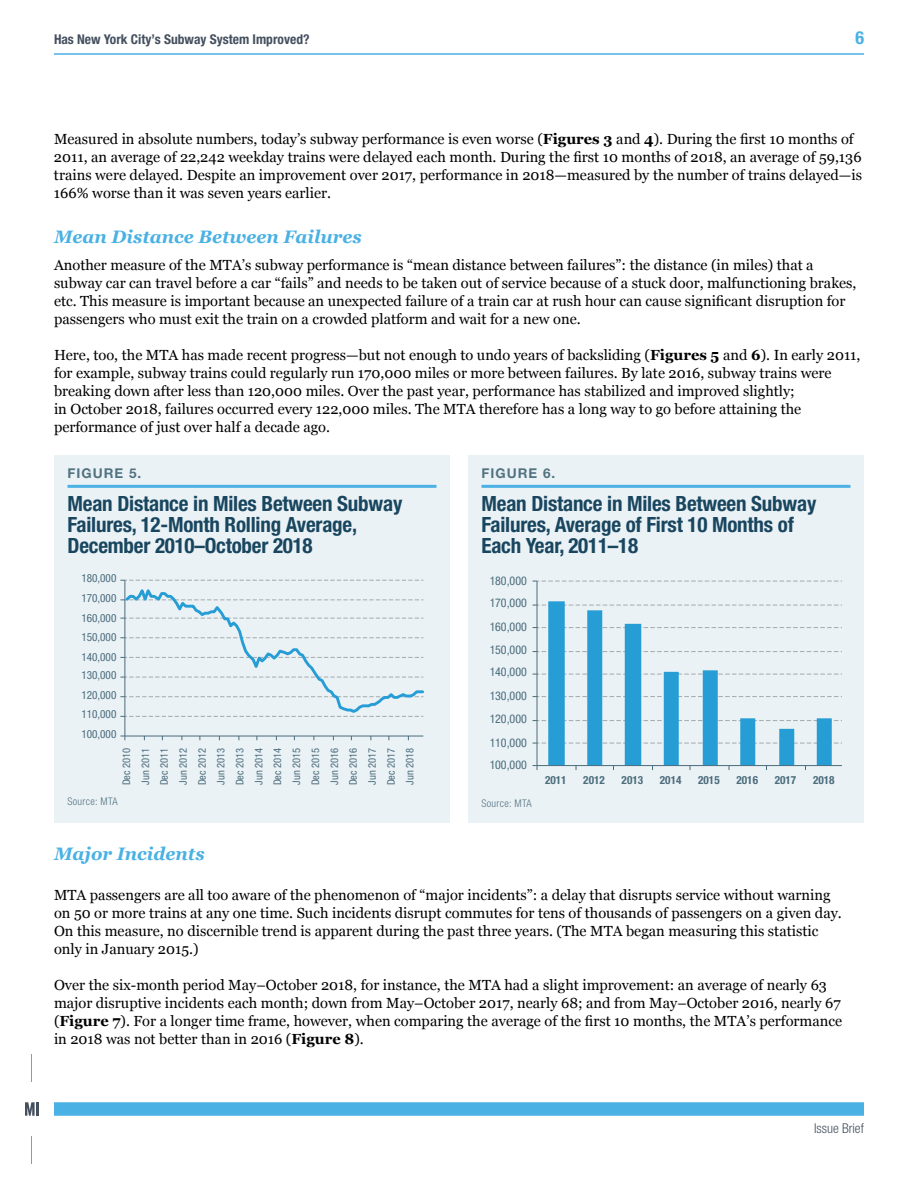
<style>
.page{position:relative;width:918px;height:1188px;background:#fff}
.page>*{position:absolute;margin:0;border:0;box-sizing:border-box;transform-origin:0 0}
.t1{font:700 condensed 21px/21px "Helvetica Neue LT Pro";letter-spacing:-.01em;color:#19465f}
.t2{font:italic 700 18px "Georgia";color:#4ab1e4}
.t3{font:700 condensed 18px "Helvetica Neue LT Pro";color:#4ab1e4}
.t4{font:14.7px/18px "Georgia";color:#000}
.t5{font:700 condensed 13.5px "Helvetica Neue LT Pro";color:#45505f}
.t6{font:700 13.5px "Helvetica Neue LT Pro";letter-spacing:.075em;color:#527381}
.t7{font:300 condensed 13.5px "Helvetica Neue LT Pro";color:#45505f}
.t8{font:condensed 12px "Helvetica Neue LT Std";color:#527381}
.t9{font:condensed 11.25px "Helvetica Neue LT Std";color:#527381}
.t10{font:700 condensed 11.25px "Helvetica Neue LT Std";color:#527381}
.t11{font:condensed 10.5px/18.9px "Helvetica Neue LT Std";color:#527381;text-align:justify}
.t12{font:300 condensed 10.5px "Helvetica Neue LT Pro";letter-spacing:.03em;color:#527381}
.s1{font-weight:700}
</style>
<div class="page">
<hr style="left:54px;top:53px;width:810px;height:2px;background:#4ab1e4">
<svg style="left:31px;top:1054px;width:1px;height:28px"></svg>
<svg style="left:31px;top:1136px;width:1px;height:28px"></svg>
<svg style="left:25px;top:1102px;width:10px;height:14px"></svg>
<hr style="left:36px;top:1102px;width:3px;height:14px;background:#45505f">
<div style="left:54px;top:1102px;width:810px;height:14px;background:#4ab1e4"></div>
<div style="left:54px;top:455px;width:396px;height:368px;background:#ebf2f6"></div>
<hr style="left:68px;top:485px;width:368px;height:3px;background:#4ab1e4">
<hr style="left:124px;top:580px;width:1px;height:156px;background:#527381">
<hr style="left:125px;top:736px;width:298px;height:1px;background:#527381">
<svg style="left:120px;top:580px;width:304px;height:137px"></svg>
<div style="left:468px;top:455px;width:396px;height:368px;background:#ebf2f6"></div>
<hr style="left:482px;top:485px;width:368px;height:3px;background:#4ab1e4">
<svg style="left:548px;top:601px;width:284px;height:164px"></svg>
<hr style="left:537px;top:581px;width:1px;height:185px;background:#527381">
<svg style="left:533px;top:743px;width:309px;height:1px"></svg>
<svg style="left:533px;top:720px;width:309px;height:1px"></svg>
<svg style="left:533px;top:696px;width:309px;height:1px"></svg>
<svg style="left:533px;top:674px;width:309px;height:1px"></svg>
<svg style="left:533px;top:651px;width:309px;height:1px"></svg>
<svg style="left:533px;top:627px;width:309px;height:1px"></svg>
<svg style="left:533px;top:605px;width:309px;height:1px"></svg>
<svg style="left:533px;top:581px;width:309px;height:1px"></svg>
<hr style="left:537px;top:765px;width:304px;height:1px;background:#527381">
<svg style="left:533px;top:765px;width:5px;height:5px"></svg>
<p class="t5" style="left:54px;top:31px;width:257px">Has New York City’s Subway System Improved?</p>
<p class="t3" style="left:855px;top:27px;width:10px">6</p>
<p class="t4" style="left:54px;top:129px;width:810px">Measured in absolute numbers, today’s subway performance is even worse (<span class="s1">Figures 3</span> and <span class="s1">4</span>). During the first 10 months of 2011, an average of 22,242 weekday trains were delayed each month. During the first 10 months of 2018, an average of 59,136 trains were delayed. Despite an improvement over 2017, performance in 2018—measured by the number of trains delayed—is 166% worse than it was seven years earlier.</p>
<p class="t2" style="left:54px;top:223px;width:309px">Mean Distance Between Failures</p>
<p class="t4" style="left:54px;top:255px;width:804px">Another measure of the MTA’s subway performance is “mean distance between failures”: the distance (in miles) that a subway car can travel before a car “fails” and needs to be taken out of service because of a stuck door, malfunctioning brakes, etc. This measure is important because an unexpected failure of a train car at rush hour can cause significant disruption for passengers who must exit the train on a crowded platform and wait for a new one.</p>
<p class="t4" style="left:54px;top:345px;width:808px">Here, too, the MTA has made recent progress—but not enough to undo years of backsliding (<span class="s1">Figures 5</span> and <span class="s1">6</span>). In early 2011, for example, subway trains could regularly run 170,000 miles or more between failures. By late 2016, subway trains were breaking down after less than 120,000 miles. Over the past year, performance has stabilized and improved slightly;<br>in October 2018, failures occurred every 122,000 miles. The MTA therefore has a long way to go before attaining the performance of just over half a decade ago.</p>
<p class="t6" style="left:68px;top:465px;width:75px">FIGURE 5.</p>
<h1 class="t1" style="left:68px;top:493px;width:336px">Mean Distance in Miles Between Subway<br>Failures, 12-Month Rolling Average,<br>December 2010–October 2018</h1>
<p class="t9" style="left:81px;top:572px;width:37px">180,000</p>
<p class="t9" style="left:81px;top:591px;width:37px">170,000</p>
<p class="t9" style="left:81px;top:611px;width:37px">160,000</p>
<p class="t9" style="left:81px;top:631px;width:37px">150,000</p>
<p class="t9" style="left:81px;top:650px;width:37px">140,000</p>
<p class="t9" style="left:81px;top:669px;width:37px">130,000</p>
<p class="t9" style="left:81px;top:688px;width:37px">120,000</p>
<p class="t9" style="left:81px;top:708px;width:37px">110,000</p>
<p class="t9" style="left:81px;top:728px;width:37px">100,000</p>
<p class="t11" style="left:117px;top:785px;width:39px;rotate:-90deg">Dec 2010<br>Jun 2011<br>Dec 2011<br>Jun 2012<br>Dec 2012<br>Jun 2013<br>Dec 2013<br>Jun 2014<br>Dec 2014<br>Jun 2015<br>Dec 2015<br>Jun 2016<br>Dec 2016<br>Jun 2017<br>Dec 2017<br>Jun 2018</p>
<p class="t12" style="left:68px;top:796px;width:52px">Source: MTA</p>
<p class="t6" style="left:482px;top:465px;width:75px">FIGURE 6.</p>
<h1 class="t1" style="left:482px;top:493px;width:336px">Mean Distance in Miles Between Subway<br>Failures, Average of First 10 Months of<br>Each Year, 2011–18</h1>
<p class="t8" style="left:489px;top:574px;width:39px">180,000</p>
<p class="t8" style="left:489px;top:596px;width:39px">170,000</p>
<p class="t8" style="left:489px;top:620px;width:39px">160,000</p>
<p class="t8" style="left:489px;top:643px;width:39px">150,000</p>
<p class="t8" style="left:489px;top:665px;width:39px">140,000</p>
<p class="t8" style="left:489px;top:689px;width:39px">130,000</p>
<p class="t8" style="left:489px;top:712px;width:39px">120,000</p>
<p class="t8" style="left:489px;top:736px;width:39px">110,000</p>
<p class="t8" style="left:489px;top:758px;width:39px">100,000</p>
<p class="t12" style="left:482px;top:797px;width:52px">Source: MTA</p>
<p class="t10" style="left:545px;top:774px;width:23px">2011</p>
<p class="t10" style="left:583px;top:774px;width:23px">2012</p>
<p class="t10" style="left:622px;top:774px;width:23px">2013</p>
<p class="t10" style="left:660px;top:774px;width:23px">2014</p>
<p class="t10" style="left:698px;top:774px;width:23px">2015</p>
<p class="t10" style="left:736px;top:774px;width:23px">2016</p>
<p class="t10" style="left:775px;top:774px;width:23px">2017</p>
<p class="t10" style="left:813px;top:774px;width:23px">2018</p>
<p class="t2" style="left:54px;top:840px;width:152px">Major Incidents</p>
<p class="t4" style="left:54px;top:885px;width:789px">MTA passengers are all too aware of the phenomenon of “major incidents”: a delay that disrupts service without warning on 50 or more trains at any one time. Such incidents disrupt commutes for tens of thousands of passengers on a given day.<br>On this measure, no discernible trend is apparent during the past three years. (The MTA began measuring this statistic only in January 2015.)</p>
<p class="t4" style="left:54px;top:975px;width:790px">Over the six-month period May–October 2018, for instance, the MTA had a slight improvement: an average of nearly 63 major disruptive incidents each month; down from May–October 2017, nearly 68; and from May–October 2016, nearly 67 (<span class="s1">Figure 7</span>). For a longer time frame, however, when comparing the average of the first 10 months, the MTA’s performance in 2018 was not better than in 2016 (<span class="s1">Figure 8</span>).</p>
<p class="t7" style="left:814px;top:1120px;width:51px">Issue Brief</p>
</div>
